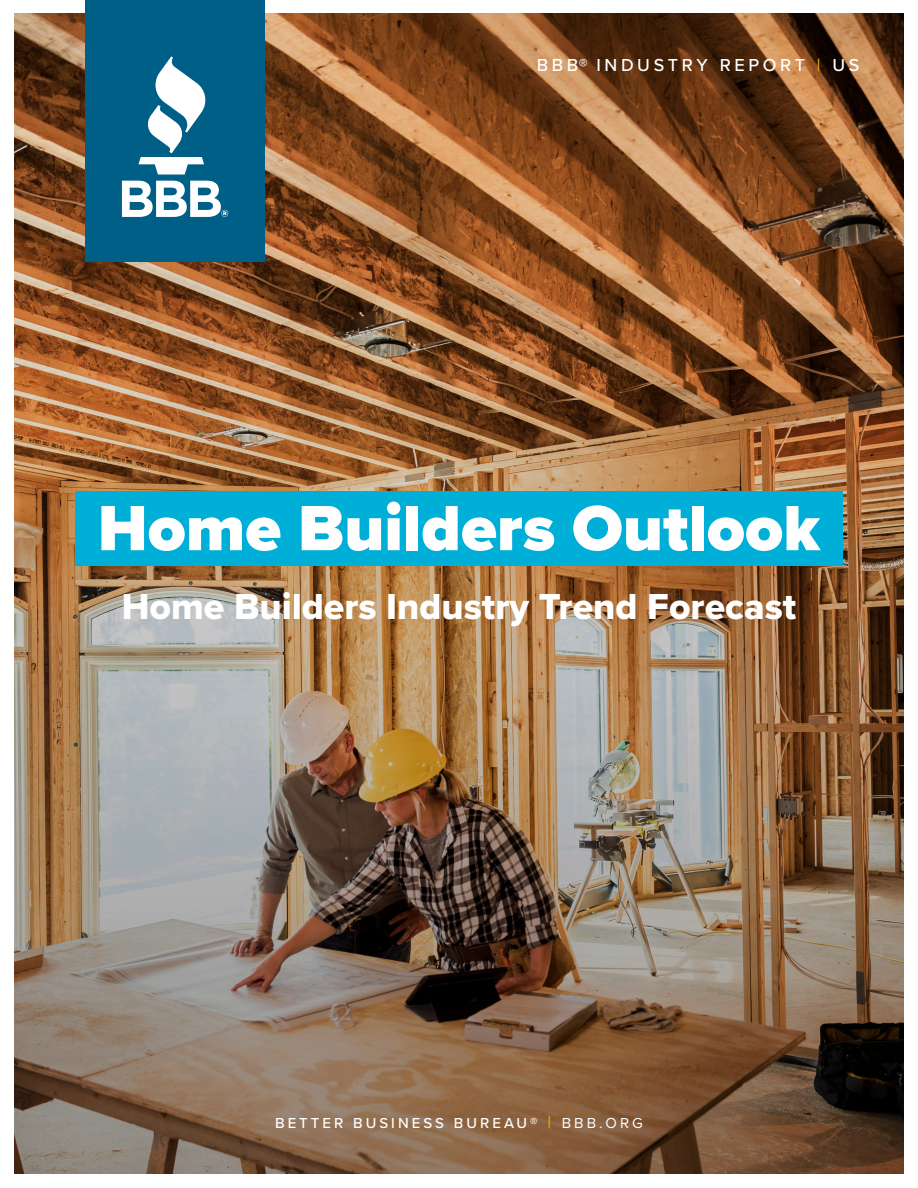
<style>
.page{position:relative;width:918px;height:1188px;background:#fff}
.page>*{position:absolute;margin:0;border:0;box-sizing:border-box;transform-origin:0 0}
.t1{font:900 66.3px "Proxima Nova";color:#fff}
.t2{font:37.5px "Proxima Nova Extrabld";color:#fff}
.t3{font:500 18px "Proxima Nova";letter-spacing:.2em;color:#fff}
.t4{font:500 15px "Proxima Nova";letter-spacing:.2em;color:#fff}
.s1{font-family:"Proxima Nova Extrabld";font-weight:400}
.s2{color:#f2a900}
.s3{font-size:18px;color:#f2a900}
.s4{font-weight:400}
</style>
<div class="page">
<img style="left:14px;top:14px;width:890px;height:1160px">
<div style="left:85px;top:0;width:180px;height:261px;background:#005f86"></div>
<div style="left:75px;top:491px;width:768px;height:75px;background:#00afd7"></div>
<svg style="left:139px;top:56px;width:67px;height:118px"></svg>
<svg style="left:122px;top:181px;width:106px;height:36px"></svg>
<p class="t3" style="left:537px;top:51px;width:324px">BBB<span class="s1">®</span> INDUSTRY REPORT <span class="s2">|</span> US</p>
<p class="t1" style="left:98px;top:479px;width:724px">Home Builders Outlook</p>
<p class="t2" style="left:122px;top:578px;width:676px">Home Builders Industry Trend Forecast</p>
<p class="t4" style="left:275px;top:1112px;width:369px">BETTER BUSINESS BUREAU<span class="s1">®</span> <span class="s3">|</span> <span class="s4">BBB.ORG</span></p>
</div>
